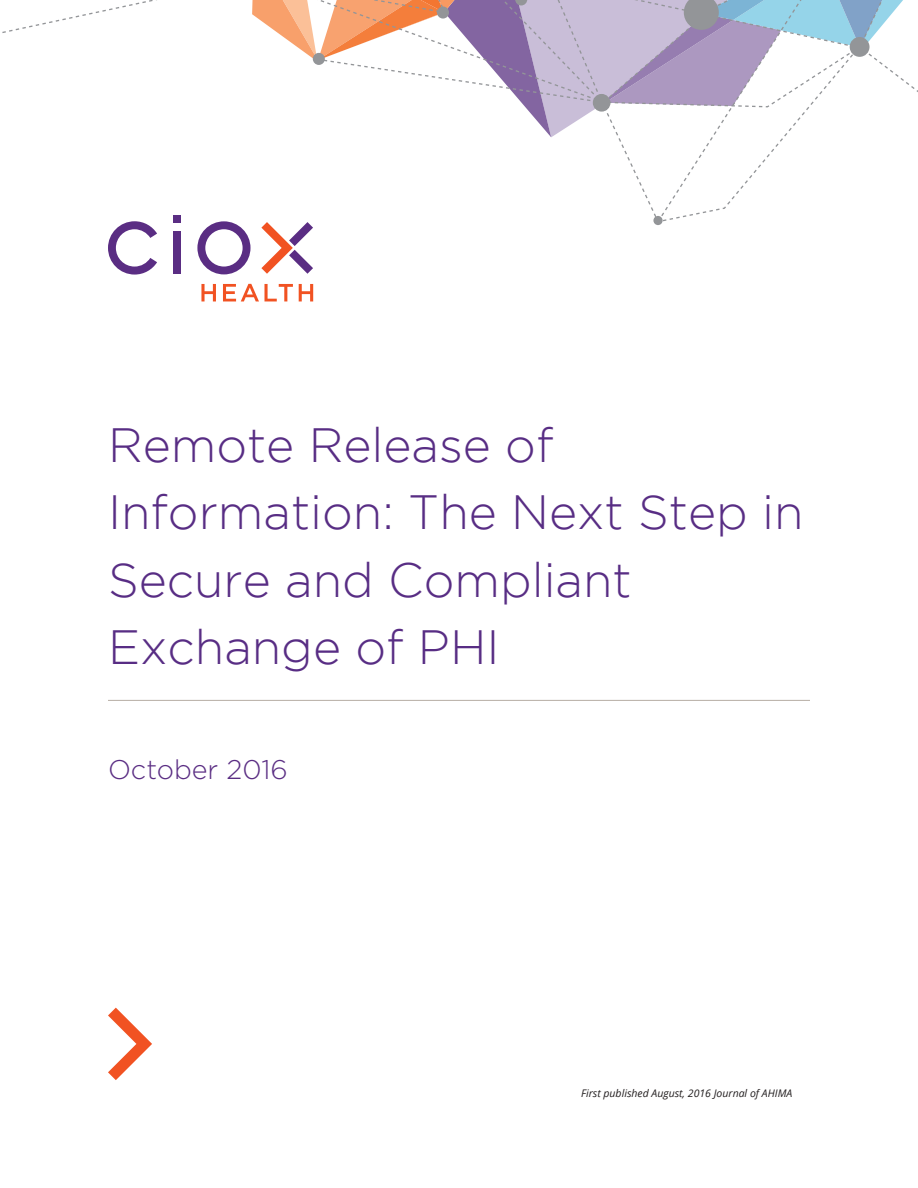
<style>
.page{position:relative;width:918px;height:1188px;background:#fff}
.page>*{position:absolute;margin:0;border:0;box-sizing:border-box;transform-origin:0 0}
.t1{font:300 48px/67.5px "Gotham";color:#582d84}
.t2{font:300 27px "Gotham";color:#5a2d83}
.t3{font:italic 10.5px "Open Sans";color:#231f20}
</style>
<div class="page">
<svg style="left:108px;top:1008px;width:44px;height:72px"></svg>
<hr style="left:108px;top:700px;width:702px;height:1px;background:#b6ada5">
<svg style="left:201px;top:284px;width:15px;height:17px"></svg>
<svg style="left:223px;top:284px;width:70px;height:17px"></svg>
<svg style="left:299px;top:284px;width:14px;height:17px"></svg>
<svg style="left:2px;top:0;width:916px;height:275px"></svg>
<p class="t1" style="left:108px;top:410px;width:697px">Remote Release of<br>Information: The Next Step in<br>Secure and Compliant<br>Exchange of PHI</p>
<p class="t2" style="left:108px;top:755px;width:181px">October 2016</p>
<p class="t3" style="left:581px;top:1086px;width:213px">First published August, 2016 Journal of AHIMA</p>
</div>
